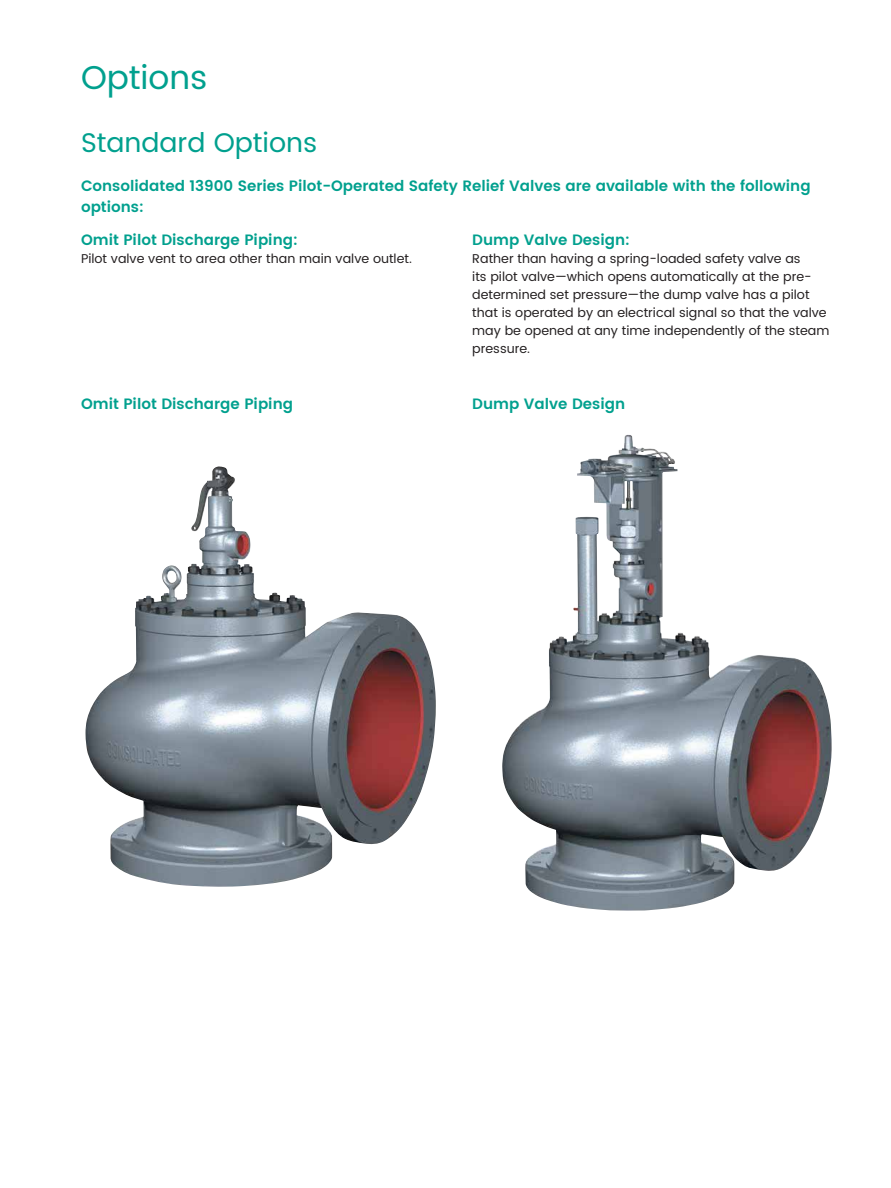
<style>
.page{position:relative;width:891px;height:1188px;background:#fff}
.page>*{position:absolute;margin:0;border:0;box-sizing:border-box;transform-origin:0 0}
.t1{font:33px "Poppins";color:#00a08e}
.t2{font:27px "Poppins";color:#00a08e}
.t3{font:600 15px/21px "Poppins";color:#00a08e}
.t4{font:12.75px/18px "Poppins";color:#231f20}
</style>
<div class="page">
<img style="left:86px;top:468px;width:350px;height:419px">
<svg style="left:473px;top:430px;width:363px;height:488px"></svg>
<img style="left:502px;top:435px;width:232px;height:476px">
<h1 class="t1" style="left:81px;top:53px;width:128px">Options</h1>
<h2 class="t2" style="left:81px;top:122px;width:238px">Standard Options</h2>
<p class="t3" style="left:81px;top:176px;width:731px">Consolidated 13900 Series Pilot-Operated Safety Relief Valves are available with the following options:</p>
<p class="t3" style="left:81px;top:230px;width:218px">Omit Pilot Discharge Piping:</p>
<p class="t4" style="left:81px;top:250px;width:332px">Pilot valve vent to area other than main valve outlet.</p>
<p class="t3" style="left:81px;top:394px;width:214px">Omit Pilot Discharge Piping</p>
<p class="t3" style="left:472px;top:230px;width:159px">Dump Valve Design:</p>
<p class="t4" style="left:472px;top:250px;width:359px">Rather than having a spring-loaded safety valve as<br>its pilot valve—which opens automatically at the pre&shy;determined set pressure—the dump valve has a pilot that is operated by an electrical signal so that the valve may be opened at any time independently of the steam pressure.</p>
<p class="t3" style="left:472px;top:394px;width:154px">Dump Valve Design</p>
</div>
